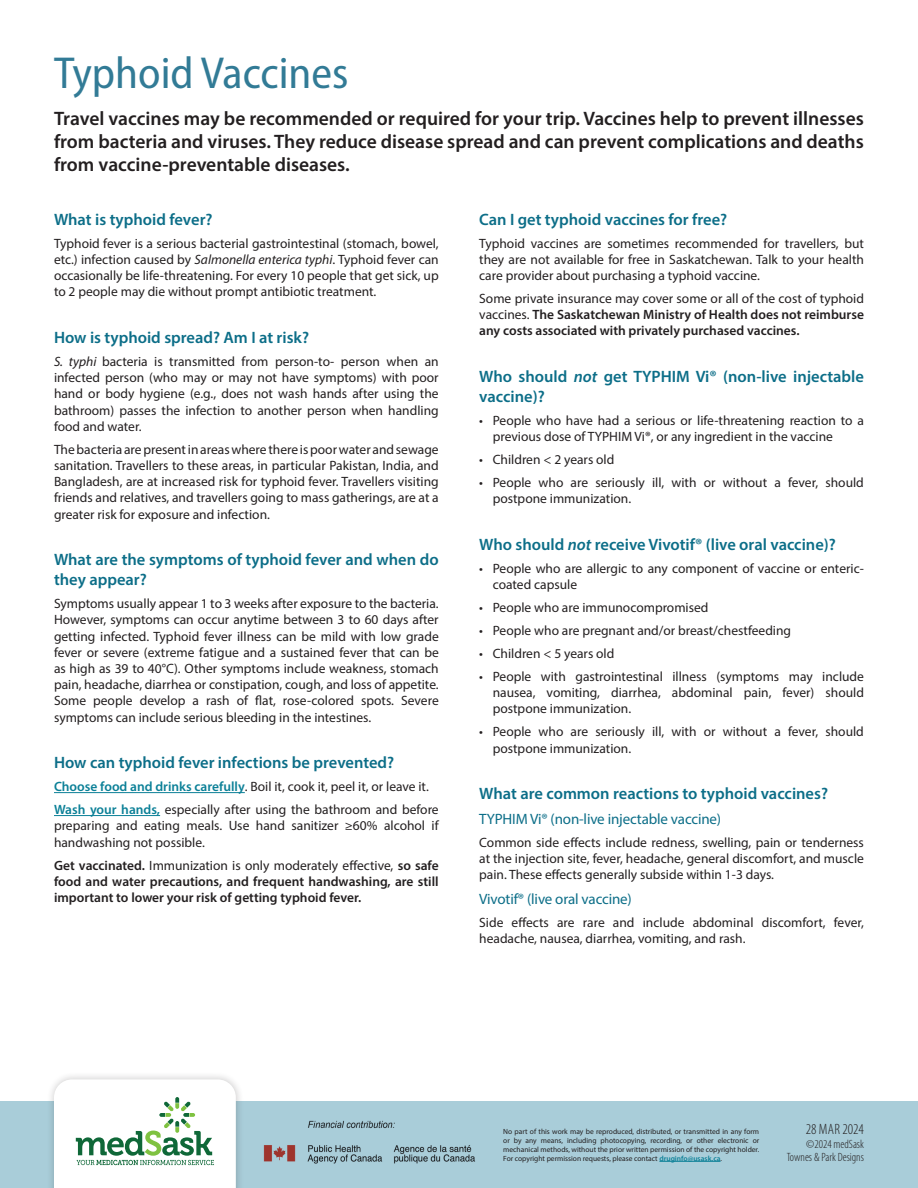
<style>
.page{position:relative;width:918px;height:1188px;background:#fff}
.page>*{position:absolute;margin:0;border:0;box-sizing:border-box;transform-origin:0 0}
.t1{font:semi-condensed 45px "Myriad Pro";color:#327b96}
.Intro_paragraph{font:600 19.5px/23.4px "Myriad Pro";color:#231f20;text-align:justify}
.subheading{font:600 16.5px/19.8px "Myriad Pro";color:#0c6e88}
.Paragraph_Style_1{font:15px "Myriad Pro";letter-spacing:-.01em;color:#0c6e88}
.t2{font:300 condensed 15px "Myriad Pro";color:#231f20}
.Paragraph_Style_1-2{font:13.5px/16.2px "Myriad Pro";color:#231f20;text-align:justify}
.Paragraph_Style_1-3{font:600 13.5px/16.2px "Myriad Pro";color:#231f20;text-align:justify}
.t3{font:300 condensed 12px "Myriad Pro";color:#231f20}
.Paragraph_Style_1-4{font:7.5px/9px "Myriad Pro";color:#231f20;text-align:justify}
.s1{font-style:italic}
.s2{font-weight:600;color:#0b8097}
.s3{font-weight:400}
</style>
<div class="page">
<hr style="left:54px;top:792px;width:191px;height:1px;background:#0b8097">
<hr style="left:54px;top:815px;width:106px;height:1px;background:#0b8097">
<div style="left:0;top:1101px;width:918px;height:87px;background:#a9cdd9"></div>
<div style="left:46px;top:1071px;width:198px;height:117px;background:#231f20;opacity:.25"></div>
<svg style="left:54px;top:1079px;width:182px;height:109px"></svg>
<img style="left:263px;top:1120px;width:212px;height:43px">
<hr style="left:659px;top:1161px;width:62px;height:1px;background:#0b8097">
<p class="t1" style="left:54px;top:45px;width:296px">Typhoid Vaccines</p>
<p class="Intro_paragraph" style="left:54px;top:106px;width:811px">Travel vaccines may be recommended or required for your trip. Vaccines help to prevent illnesses from bacteria and viruses. They reduce disease spread and can prevent complications and deaths from vaccine-preventable diseases.</p>
<p class="subheading" style="left:54px;top:209px;width:160px">What is typhoid fever?</p>
<p class="Paragraph_Style_1-2" style="left:54px;top:235px;width:386px">Typhoid fever is a serious bacterial gastrointestinal (stomach, bowel, etc.) infection caused by <span class="s1">Salmonella enterica typhi</span>. Typhoid fever can occasionally be life-threatening. For every 10 people that get sick, up to 2 people may die without prompt antibiotic treatment.</p>
<p class="subheading" style="left:54px;top:327px;width:257px">How is typhoid spread? Am I at risk?</p>
<p class="Paragraph_Style_1-2" style="left:54px;top:353px;width:386px"><span class="s1">S. typhi</span> bacteria is transmitted from person-to- person when an infected person (who may or may not have symptoms) with poor hand or body hygiene (e.g., does not wash hands after using the bathroom) passes the infection to another person when handling food and water.</p>
<p class="Paragraph_Style_1-2" style="left:54px;top:441px;width:386px">The bacteria are present in areas where there is poor water and sewage sanitation. Travellers to these areas, in particular Pakistan, India, and Bangladesh, are at increased risk for typhoid fever. Travellers visiting friends and relatives, and travellers going to mass gatherings, are at a greater risk for exposure and infection.</p>
<p class="subheading" style="left:54px;top:550px;width:386px">What are the symptoms of typhoid fever and when do they appear?</p>
<p class="Paragraph_Style_1-2" style="left:54px;top:595px;width:386px">Symptoms usually appear 1 to 3 weeks after exposure to the bacteria.<br>However, symptoms can occur anytime between 3 to 60 days after getting infected. Typhoid fever illness can be mild with low grade fever or severe (extreme fatigue and a sustained fever that can be as high as 39 to 40°C). Other symptoms include weakness, stomach pain, headache, diarrhea or constipation, cough, and loss of appetite.<br>Some people develop a rash of flat, rose-colored spots. Severe symptoms can include serious bleeding in the intestines.</p>
<p class="subheading" style="left:54px;top:752px;width:342px">How can typhoid fever infections be prevented?</p>
<p class="Paragraph_Style_1-2" style="left:54px;top:778px;width:376px"><span class="s2">Choose food and drinks carefully</span>. Boil it, cook it, peel it, or leave it.</p>
<p class="Paragraph_Style_1-2" style="left:54px;top:801px;width:386px"><span class="s2">Wash your hands,</span> especially after using the bathroom and before preparing and eating meals. Use hand sanitizer ≥60% alcohol if handwashing not possible.</p>
<p class="Paragraph_Style_1-3" style="left:54px;top:857px;width:386px">Get vaccinated. <span class="s3">Immunization is only moderately effective,</span> so safe food and water precautions, and frequent handwashing, are still important to lower your risk of getting typhoid fever.</p>
<p class="subheading" style="left:479px;top:209px;width:250px">Can I get typhoid vaccines for free?</p>
<p class="Paragraph_Style_1-2" style="left:479px;top:235px;width:386px">Typhoid vaccines are sometimes recommended for travellers, but they are not available for free in Saskatchewan. Talk to your health care provider about purchasing a typhoid vaccine.</p>
<p class="Paragraph_Style_1-3" style="left:479px;top:290px;width:386px"><span class="s3">Some private insurance may cover some or all of the cost of typhoid vaccines.</span> The Saskatchewan Ministry of Health does not reimburse any costs associated with privately purchased vaccines.</p>
<p class="subheading" style="left:479px;top:366px;width:386px">Who should <span class="s1">not</span> get TYPHIM Vi® (non-live injectable vaccine)?</p>
<p class="Paragraph_Style_1-2" style="left:493px;top:412px;width:373px;text-indent:-14px">• People who have had a serious or life-threatening reaction to a previous dose of TYPHIM Vi®, or any ingredient in the vaccine</p>
<p class="Paragraph_Style_1-2" style="left:479px;top:451px;width:137px">• Children &lt; 2 years old</p>
<p class="Paragraph_Style_1-2" style="left:493px;top:474px;width:373px;text-indent:-14px">• People who are seriously ill, with or without a fever, should postpone immunization.</p>
<p class="subheading" style="left:479px;top:534px;width:358px">Who should <span class="s1">not</span> receive Vivotif® (live oral vaccine)?</p>
<p class="Paragraph_Style_1-2" style="left:493px;top:560px;width:373px;text-indent:-14px">• People who are allergic to any component of vaccine or enteric&shy;coated capsule</p>
<p class="Paragraph_Style_1-2" style="left:479px;top:599px;width:231px">• People who are immunocompromised</p>
<p class="Paragraph_Style_1-2" style="left:479px;top:622px;width:313px">• People who are pregnant and/or breast/chestfeeding</p>
<p class="Paragraph_Style_1-2" style="left:479px;top:645px;width:137px">• Children &lt; 5 years old</p>
<p class="Paragraph_Style_1-2" style="left:493px;top:668px;width:373px;text-indent:-14px">• People with gastrointestinal illness (symptoms may include nausea, vomiting, diarrhea, abdominal pain, fever) should postpone immunization.</p>
<p class="Paragraph_Style_1-2" style="left:493px;top:724px;width:373px;text-indent:-14px">• People who are seriously ill, with or without a fever, should postpone immunization.</p>
<p class="subheading" style="left:479px;top:784px;width:350px">What are common reactions to typhoid vaccines?</p>
<p class="Paragraph_Style_1" style="left:479px;top:810px;width:243px">TYPHIM Vi® (non-live injectable vaccine)</p>
<p class="Paragraph_Style_1-2" style="left:479px;top:834px;width:386px">Common side effects include redness, swelling, pain or tenderness at the injection site, fever, headache, general discomfort, and muscle pain. These effects generally subside within 1-3 days.</p>
<p class="Paragraph_Style_1" style="left:479px;top:890px;width:154px">Vivotif® (live oral vaccine)</p>
<p class="Paragraph_Style_1-2" style="left:479px;top:914px;width:386px">Side effects are rare and include abdominal discomfort, fever, headache, nausea, diarrhea, vomiting, and rash.</p>
<p class="Paragraph_Style_1-4" style="left:503px;top:1126px;width:257px">No part of this work may be reproduced, distributed, or transmitted in any form or by any means, including photocopying, recording, or other electronic or mechanical methods, without the prior written permission of the copyright holder.<br>For copyright permission requests, please contact <span class="s2">druginfo@usask.ca</span>.</p>
<p class="t2" style="left:806px;top:1120px;width:60px">28 MAR 2024</p>
<p class="t3" style="left:806px;top:1136px;width:59px">©2024 medSask</p>
<p class="t3" style="left:787px;top:1150px;width:79px">Townes &amp; Park Designs</p>
<p class="t2" style="left:806px;top:1147px;width:60px">27 MAR 2024</p>
</div>
